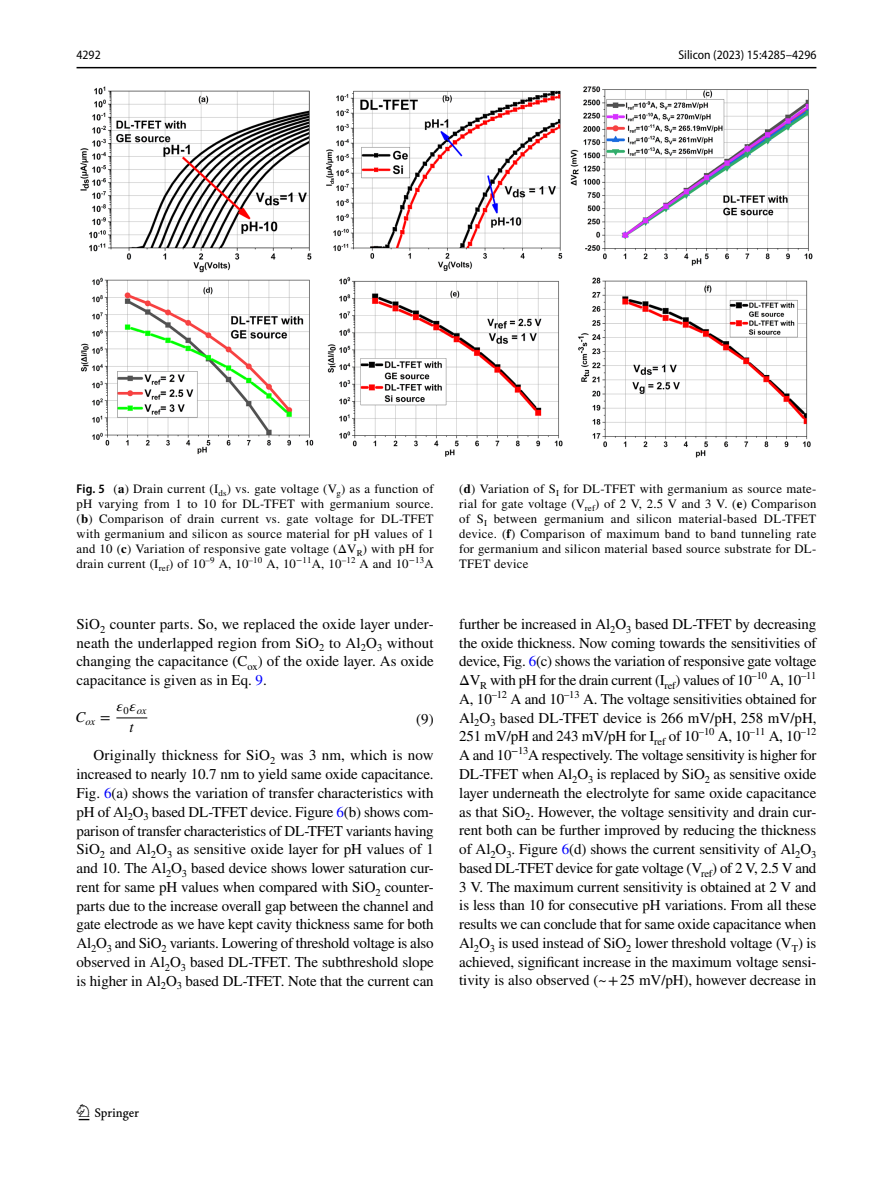
<style>
.page{position:relative;width:893px;height:1187px;background:#fff}
.page>*{position:absolute;margin:0;border:0;box-sizing:border-box;transform-origin:0 0}
.t1{font:22.5px "Springnew Regular 2";color:#000}
.t2{font:15px/18.8px "STIX";letter-spacing:-.005em;color:#000;text-align:justify}
.t3{font:15px "STIX Math Italic 16";color:#000}
.t4{font:15px "STIX General Italic 22";color:#000}
.t5{font:12.75px/15px "STIX";letter-spacing:.02em;color:#000;text-align:justify}
.t6{font:semi-condensed 12.75px "Myriad Pro";color:#000}
.t7{font:10.5px "STIX General Italic 22";color:#000}
.s1{font-family:"Myriad Pro";font-weight:600;font-stretch:semi-condensed}
.s2{font-weight:700}
.s3{color:#00f}
</style>
<div class="page">
<hr style="left:77px;top:67px;width:739px;height:1px;background:#000">
<hr style="left:116px;top:717px;width:31px;height:1px;background:#000">
<img style="left:81px;top:87px;width:731px;height:371px">
<p class="t6" style="left:77px;top:48px;width:26px">4292</p>
<p class="t6" style="left:678px;top:48px;width:139px">Silicon (2023) 15:4285–4296</p>
<p class="t5" style="left:77px;top:482px;width:359px"><span class="s1">Fig. 5</span> (<span class="s2">a</span>) Drain current (I<sub>ds</sub>) vs. gate voltage (V<sub>g</sub>) as a function of pH varying from 1 to 10 for DL-TFET with germanium source. (<span class="s2">b</span>) Comparison of drain current vs. gate voltage for DL-TFET with germanium and silicon as source material for pH values of 1 and 10 (<span class="s2">c</span>) Variation of responsive gate voltage (ΔV<sub>R</sub>) with pH for drain current (I<sub>ref</sub>) of 10<sup>–9</sup> A, 10<sup>–10</sup> A, 10<sup>−11</sup>A, 10<sup>–12</sup> A and 10<sup>−13</sup>A</p>
<p class="t5" style="left:459px;top:482px;width:359px">(<span class="s2">d</span>) Variation of S<sub>I</sub> for DL-TFET with germanium as source mate&shy;rial for gate voltage (V<sub>ref</sub>) of 2 V, 2.5 V and 3 V. (<span class="s2">e</span>) Comparison of S<sub>I</sub> between germanium and silicon material-based DL-TFET device. (<span class="s2">f</span>) Comparison of maximum band to band tunneling rate for germanium and silicon material based source substrate for DL-TFET device</p>
<p class="t2" style="left:77px;top:615px;width:359px">SiO<sub>2</sub> counter parts. So, we replaced the oxide layer under&shy;neath the underlapped region from SiO<sub>2</sub> to Al<sub>2</sub>O<sub>3</sub> without changing the capacitance (C<sub>ox</sub>) of the oxide layer. As oxide capacitance is given as in Eq. <span class="s3">9</span>.</p>
<p class="t3" style="left:116px;top:700px;width:32px">𝜀<sub>0</sub>𝜀<sub>ox</sub></p>
<p class="t4" style="left:130px;top:722px;width:6px">t</p>
<p class="t7" style="left:76px;top:718px;width:36px"><sup>C</sup>ox <sup>=</sup></p>
<p class="t2" style="left:416px;top:710px;width:19px">(9)</p>
<p class="t2" style="left:77px;top:747px;width:359px;text-indent:17px">Originally thickness for SiO<sub>2</sub> was 3 nm, which is now increased to nearly 10.7 nm to yield same oxide capacitance.<br>Fig. <span class="s3">6</span>(a) shows the variation of transfer characteristics with pH of Al<sub>2</sub>O<sub>3</sub> based DL-TFET device. Figure <span class="s3">6</span>(b) shows com&shy;parison of transfer characteristics of DL-TFET variants having SiO<sub>2</sub> and Al<sub>2</sub>O<sub>3</sub> as sensitive oxide layer for pH values of 1 and 10. The Al<sub>2</sub>O<sub>3</sub> based device shows lower saturation cur&shy;rent for same pH values when compared with SiO<sub>2</sub> counter&shy;parts due to the increase overall gap between the channel and gate electrode as we have kept cavity thickness same for both Al<sub>2</sub>O<sub>3</sub> and SiO<sub>2</sub> variants. Lowering of threshold voltage is also observed in Al<sub>2</sub>O<sub>3</sub> based DL-TFET. The subthreshold slope is higher in Al<sub>2</sub>O<sub>3</sub> based DL-TFET. Note that the current can</p>
<p class="t2" style="left:459px;top:615px;width:359px">further be increased in Al<sub>2</sub>O<sub>3</sub> based DL-TFET by decreasing the oxide thickness. Now coming towards the sensitivities of device, Fig. <span class="s3">6</span>(c) shows the variation of responsive gate voltage ΔV<sub>R</sub> with pH for the drain current (I<sub>ref</sub>) values of 10<sup>–10</sup> A, 10<sup>–11<br></sup>A, 10<sup>–12</sup> A and 10<sup>–13</sup> A. The voltage sensitivities obtained for Al<sub>2</sub>O<sub>3</sub> based DL-TFET device is 266 mV/pH, 258 mV/pH, 251 mV/pH and 243 mV/pH for I<sub>ref</sub> of 10<sup>–10</sup> A, 10<sup>–11</sup> A, 10<sup>–12<br></sup>A and 10<sup>−13</sup>A respectively. The voltage sensitivity is higher for DL-TFET when Al<sub>2</sub>O<sub>3</sub> is replaced by SiO<sub>2</sub> as sensitive oxide layer underneath the electrolyte for same oxide capacitance as that SiO<sub>2</sub>. However, the voltage sensitivity and drain cur&shy;rent both can be further improved by reducing the thickness of Al<sub>2</sub>O<sub>3</sub>. Figure <span class="s3">6</span>(d) shows the current sensitivity of Al<sub>2</sub>O<sub>3 </sub>based DL-TFET device for gate voltage (V<sub>ref</sub>) of 2 V, 2.5 V and 3 V. The maximum current sensitivity is obtained at 2 V and is less than 10 for consecutive pH variations. From all these results we can conclude that for same oxide capacitance when Al<sub>2</sub>O<sub>3</sub> is used instead of SiO<sub>2</sub> lower threshold voltage (V<sub>T</sub>) is achieved, significant increase in the maximum voltage sensi&shy;tivity is also observed (~+25 mV/pH), however decrease in</p>
<h1 class="t1" style="left:79px;top:1104px;width:62px">1 3</h1>
</div>
